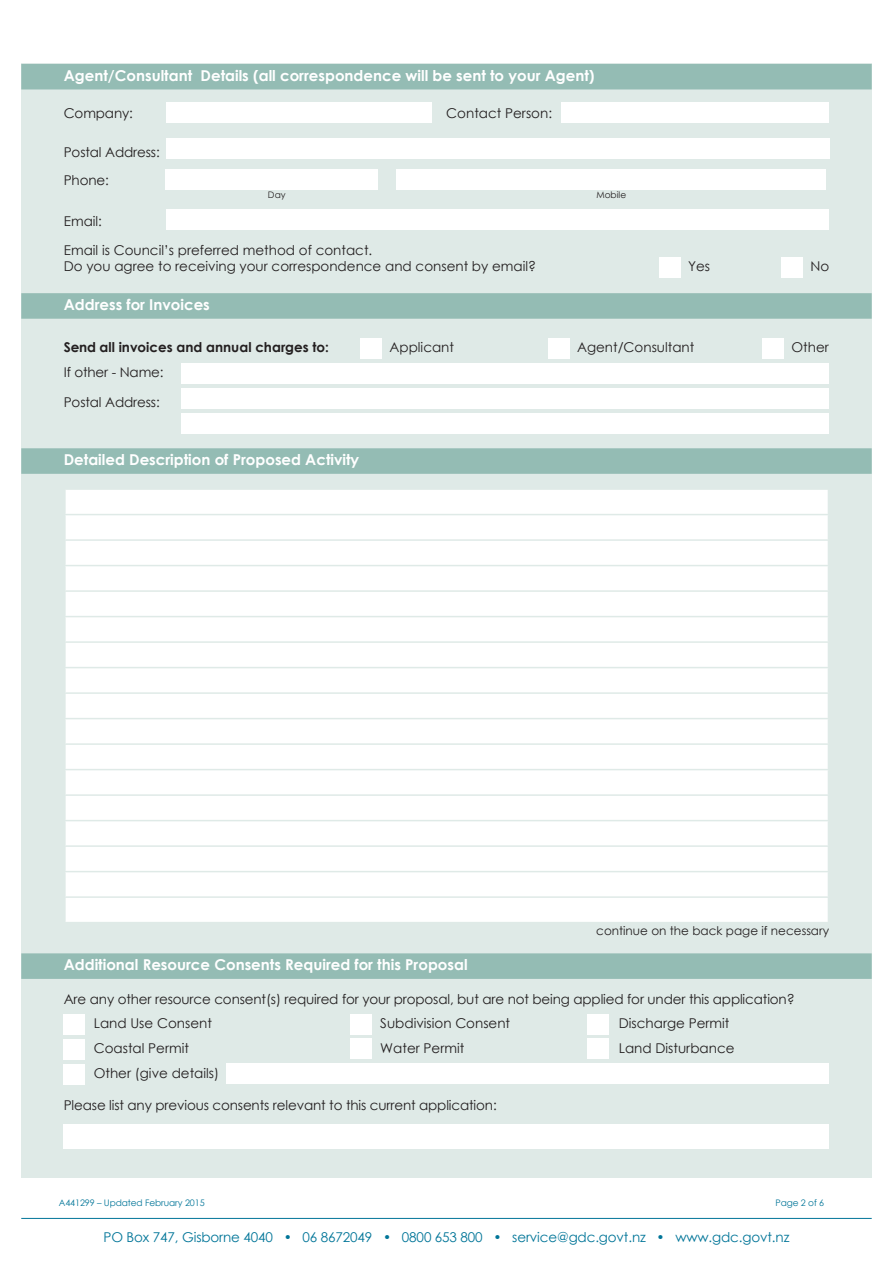
<style>
.page{position:relative;width:893px;height:1263px;background:#fff}
.page>*{position:absolute;margin:0;border:0;box-sizing:border-box;transform-origin:0 0}
.Section_Heading{font:700 15px "Century Gothic";color:#fff}
.Form_Titles_checkbox{font:13.5px "Century Gothic";color:#231f20}
.Form_Titles_two_fiel{font:13.5px "Century Gothic";letter-spacing:-.005em;color:#231f20}
.t1{font:13.5px "Century Gothic";letter-spacing:-.01em;color:#007598}
.Form_Titles_two_fiel-2{font:700 13.5px "Century Gothic";color:#231f20}
.t2{font:12px "Century Gothic";color:#231f20}
.t3{font:9px "Century Gothic";letter-spacing:-.01em;color:#007598}
.Form_Titles_two_fiel-3{font:9px "Century Gothic";color:#231f20}
</style>
<div class="page">
<hr style="left:21px;top:1218px;width:851px;height:1px;background:#007598">
<div style="left:21px;top:64px;width:851px;height:1114px;background:#dfeae7"></div>
<div style="left:21px;top:64px;width:851px;height:25px;background:#94bcb4"></div>
<div style="left:21px;top:293px;width:851px;height:26px;background:#94bcb4"></div>
<div style="left:21px;top:448px;width:851px;height:26px;background:#94bcb4"></div>
<div style="left:21px;top:953px;width:851px;height:26px;background:#94bcb4"></div>
<div style="left:166px;top:102px;width:266px;height:21px;background:#fff"></div>
<div style="left:561px;top:102px;width:268px;height:21px;background:#fff"></div>
<div style="left:166px;top:139px;width:663px;height:20px;background:#fff"></div>
<div style="left:166px;top:169px;width:212px;height:20px;background:#fff"></div>
<div style="left:396px;top:169px;width:430px;height:20px;background:#fff"></div>
<div style="left:166px;top:209px;width:663px;height:21px;background:#fff"></div>
<div style="left:659px;top:257px;width:22px;height:20px;background:#fff"></div>
<div style="left:782px;top:257px;width:21px;height:20px;background:#fff"></div>
<div style="left:361px;top:338px;width:21px;height:20px;background:#fff"></div>
<div style="left:548px;top:338px;width:22px;height:20px;background:#fff"></div>
<div style="left:763px;top:338px;width:21px;height:20px;background:#fff"></div>
<div style="left:182px;top:364px;width:647px;height:20px;background:#fff"></div>
<div style="left:181px;top:388px;width:648px;height:21px;background:#fff"></div>
<div style="left:181px;top:413px;width:648px;height:20px;background:#fff"></div>
<div style="left:66px;top:490px;width:762px;height:432px;background:#fff"></div>
<hr style="left:64px;top:514px;width:765px;height:1px;background:#dfeae7">
<hr style="left:64px;top:539px;width:765px;height:2px;background:#dfeae7">
<hr style="left:64px;top:565px;width:765px;height:1px;background:#dfeae7">
<hr style="left:64px;top:590px;width:765px;height:2px;background:#dfeae7">
<hr style="left:64px;top:616px;width:765px;height:1px;background:#dfeae7">
<hr style="left:64px;top:641px;width:765px;height:2px;background:#dfeae7">
<hr style="left:64px;top:667px;width:765px;height:1px;background:#dfeae7">
<hr style="left:64px;top:692px;width:765px;height:2px;background:#dfeae7">
<hr style="left:64px;top:718px;width:765px;height:1px;background:#dfeae7">
<hr style="left:64px;top:743px;width:765px;height:2px;background:#dfeae7">
<hr style="left:64px;top:769px;width:765px;height:1px;background:#dfeae7">
<hr style="left:64px;top:794px;width:765px;height:2px;background:#dfeae7">
<hr style="left:64px;top:820px;width:765px;height:1px;background:#dfeae7">
<hr style="left:64px;top:845px;width:765px;height:2px;background:#dfeae7">
<hr style="left:64px;top:871px;width:765px;height:1px;background:#dfeae7">
<hr style="left:64px;top:896px;width:765px;height:2px;background:#dfeae7">
<div style="left:64px;top:1014px;width:21px;height:20px;background:#fff"></div>
<div style="left:350px;top:1014px;width:22px;height:20px;background:#fff"></div>
<div style="left:587px;top:1014px;width:22px;height:20px;background:#fff"></div>
<div style="left:64px;top:1040px;width:21px;height:20px;background:#fff"></div>
<div style="left:350px;top:1039px;width:22px;height:20px;background:#fff"></div>
<div style="left:587px;top:1039px;width:22px;height:20px;background:#fff"></div>
<div style="left:64px;top:1065px;width:21px;height:20px;background:#fff"></div>
<div style="left:227px;top:1063px;width:602px;height:20px;background:#fff"></div>
<div style="left:64px;top:1124px;width:765px;height:24px;background:#fff"></div>
<p class="Section_Heading" style="left:64px;top:64px;width:532px">Agent/Consultant Details (all correspondence will be sent to your Agent)</p>
<p class="Form_Titles_two_fiel" style="left:64px;top:104px;width:71px">Company:</p>
<p class="Form_Titles_two_fiel" style="left:446px;top:104px;width:107px">Contact Person:</p>
<p class="Form_Titles_two_fiel" style="left:64px;top:143px;width:97px">Postal Address:</p>
<p class="Form_Titles_two_fiel" style="left:64px;top:171px;width:47px">Phone:</p>
<p class="Form_Titles_two_fiel-3" style="left:268px;top:189px;width:19px">Day</p>
<p class="Form_Titles_two_fiel-3" style="left:596px;top:189px;width:31px">Mobile</p>
<p class="Form_Titles_two_fiel" style="left:64px;top:211px;width:40px">Email:</p>
<p class="Form_Titles_checkbox" style="left:64px;top:240px;width:310px">Email is Council’s preferred method of contact.</p>
<p class="Form_Titles_checkbox" style="left:64px;top:257px;width:474px">Do you agree to receiving your correspondence and consent by email?</p>
<p class="Form_Titles_checkbox" style="left:688px;top:257px;width:24px">Yes</p>
<p class="Form_Titles_checkbox" style="left:810px;top:257px;width:20px">No</p>
<p class="Section_Heading" style="left:64px;top:293px;width:148px">Address for Invoices</p>
<p class="Form_Titles_two_fiel-2" style="left:64px;top:337px;width:267px">Send all invoices and annual charges to:</p>
<p class="Form_Titles_two_fiel" style="left:390px;top:338px;width:66px">Applicant</p>
<p class="Form_Titles_two_fiel" style="left:577px;top:338px;width:119px">Agent/Consultant</p>
<p class="Form_Titles_two_fiel" style="left:791px;top:338px;width:39px">Other</p>
<p class="Form_Titles_two_fiel" style="left:64px;top:362px;width:101px">If other - Name:</p>
<p class="Form_Titles_two_fiel" style="left:64px;top:392px;width:97px">Postal Address:</p>
<p class="Section_Heading" style="left:64px;top:448px;width:297px">Detailed Description of Proposed Activity</p>
<p class="t2" style="left:596px;top:923px;width:234px">continue on the back page if necessary</p>
<p class="Section_Heading" style="left:64px;top:953px;width:405px">Additional Resource Consents Required for this Proposal</p>
<p class="Form_Titles_checkbox" style="left:64px;top:989px;width:732px">Are any other resource consent(s) required for your proposal, but are not being applied for under this application?</p>
<p class="Form_Titles_checkbox" style="left:94px;top:1014px;width:120px">Land Use Consent</p>
<p class="Form_Titles_checkbox" style="left:380px;top:1014px;width:131px">Subdivision Consent</p>
<p class="Form_Titles_checkbox" style="left:619px;top:1014px;width:112px">Discharge Permit</p>
<p class="Form_Titles_checkbox" style="left:94px;top:1039px;width:97px">Coastal Permit</p>
<p class="Form_Titles_checkbox" style="left:380px;top:1039px;width:86px">Water Permit</p>
<p class="Form_Titles_checkbox" style="left:619px;top:1039px;width:117px">Land Disturbance</p>
<p class="Form_Titles_checkbox" style="left:94px;top:1063px;width:127px">Other (give details)</p>
<p class="Form_Titles_checkbox" style="left:64px;top:1096px;width:434px">Please list any previous consents relevant to this current application:</p>
<p class="t3" style="left:59px;top:1196px;width:147px">A441299 – Updated February 2015</p>
<p class="t3" style="left:775px;top:1196px;width:50px">Page 2 of 6</p>
<p class="t1" style="left:104px;top:1227px;width:687px">PO Box 747, Gisborne 4040 • 06 8672049 • 0800 653 800 • service@gdc.govt.nz • www.gdc.govt.nz</p>
</div>
